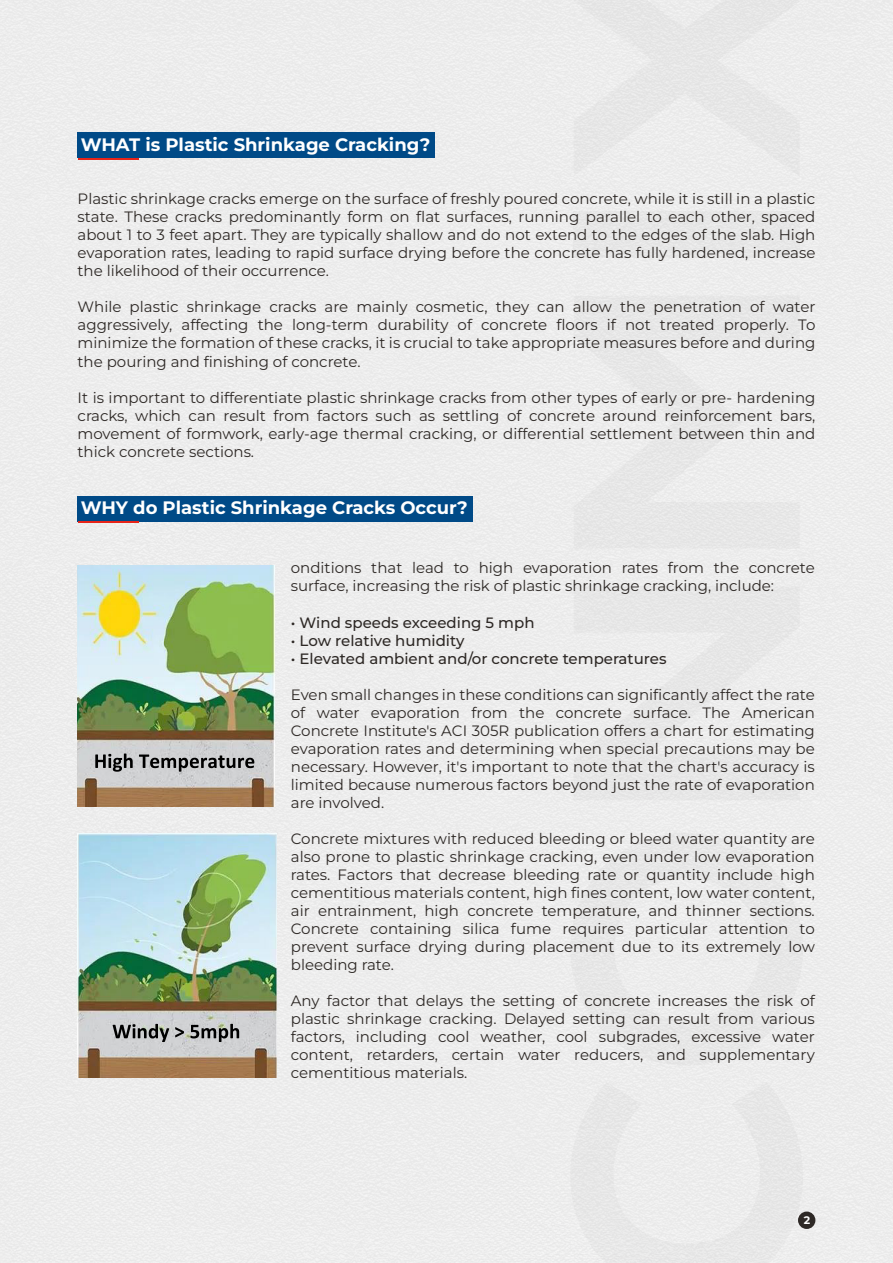
<style>
.page{position:relative;width:893px;height:1263px;background:#ededed}
.page>*{position:absolute;margin:0;border:0;box-sizing:border-box;transform-origin:0 0}
.t1{font:700 18px "Montserrat";color:#fff}
.t2{font:15px/18px "Montserrat";color:#2e2926;text-align:justify}
.t3{font:500 15px "Montserrat";color:#2e2926}
.t4{font:700 10.95px "Montserrat";color:#fff}
</style>
<div class="page">
<div style="left:798px;top:1211px;width:17px;height:18px;background:#2e2926;border-radius:50%"></div>
<div style="left:78px;top:133px;width:357px;height:25px;background:#004a87"></div>
<hr style="left:78px;top:158px;width:60px;height:2px;background:#e72419">
<div style="left:78px;top:496px;width:395px;height:25px;background:#004a87"></div>
<hr style="left:78px;top:521px;width:60px;height:2px;background:#e72419">
<div style="left:570px;top:1082px;width:233px;height:181px;background:#ebebeb"></div>
<div style="left:570px;top:833px;width:233px;height:232px;background:#eaeaea"></div>
<div style="left:574px;top:586px;width:226px;height:214px;background:#e9e9e9"></div>
<div style="left:574px;top:296px;width:226px;height:252px;background:#eaeaea"></div>
<div style="left:574px;top:211px;width:226px;height:47px;background:#e7e7e7"></div>
<div style="left:574px;top:0;width:226px;height:177px;background:#eaeaea"></div>
<img style="left:78px;top:565px;width:197px;height:242px">
<svg style="left:95px;top:753px;width:159px;height:19px;background:#929294"></svg>
<img style="left:78px;top:834px;width:198px;height:243px">
<svg style="left:113px;top:1024px;width:126px;height:18px;background:#8f9090"></svg>
<p class="t1" style="left:81px;top:133px;width:351px">WHAT is Plastic Shrinkage Cracking?</p>
<p class="t2" style="left:78px;top:190px;width:739px">Plastic shrinkage cracks emerge on the surface of freshly poured concrete, while it is still in a plastic state. These cracks predominantly form on flat surfaces, running parallel to each other, spaced about 1 to 3 feet apart. They are typically shallow and do not extend to the edges of the slab. High evaporation rates, leading to rapid surface drying before the concrete has fully hardened, increase the likelihood of their occurrence.</p>
<p class="t2" style="left:78px;top:298px;width:739px">While plastic shrinkage cracks are mainly cosmetic, they can allow the penetration of water aggressively, affecting the long-term durability of concrete floors if not treated properly. To minimize the formation of these cracks, it is crucial to take appropriate measures before and during the pouring and finishing of concrete.</p>
<p class="t2" style="left:78px;top:388px;width:739px">It is important to differentiate plastic shrinkage cracks from other types of early or pre- hardening cracks, which can result from factors such as settling of concrete around reinforcement bars, movement of formwork, early-age thermal cracking, or differential settlement between thin and thick concrete sections.</p>
<p class="t1" style="left:81px;top:496px;width:388px">WHY do Plastic Shrinkage Cracks Occur?</p>
<p class="t2" style="left:291px;top:559px;width:525px">onditions that lead to high evaporation rates from the concrete surface, increasing the risk of plastic shrinkage cracking, include:</p>
<p class="t3" style="left:291px;top:612px;width:245px">• Wind speeds exceeding 5 mph</p>
<p class="t3" style="left:291px;top:630px;width:175px">• Low relative humidity</p>
<p class="t3" style="left:291px;top:648px;width:377px">• Elevated ambient and/or concrete temperatures</p>
<p class="t2" style="left:291px;top:685px;width:525px">Even small changes in these conditions can significantly affect the rate of water evaporation from the concrete surface. The American Concrete Institute's ACI 305R publication offers a chart for estimating evaporation rates and determining when special precautions may be necessary. However, it's important to note that the chart's accuracy is limited because numerous factors beyond just the rate of evaporation are involved.</p>
<p class="t2" style="left:291px;top:829px;width:525px">Concrete mixtures with reduced bleeding or bleed water quantity are also prone to plastic shrinkage cracking, even under low evaporation rates. Factors that decrease bleeding rate or quantity include high cementitious materials content, high fines content, low water content, air entrainment, high concrete temperature, and thinner sections.<br>Concrete containing silica fume requires particular attention to prevent surface drying during placement due to its extremely low bleeding rate.</p>
<p class="t2" style="left:291px;top:991px;width:525px">Any factor that delays the setting of concrete increases the risk of plastic shrinkage cracking. Delayed setting can result from various factors, including cool weather, cool subgrades, excessive water content, retarders, certain water reducers, and supplementary cementitious materials.</p>
<p class="t4" style="left:804px;top:1213px;width:8px">2</p>
</div>
